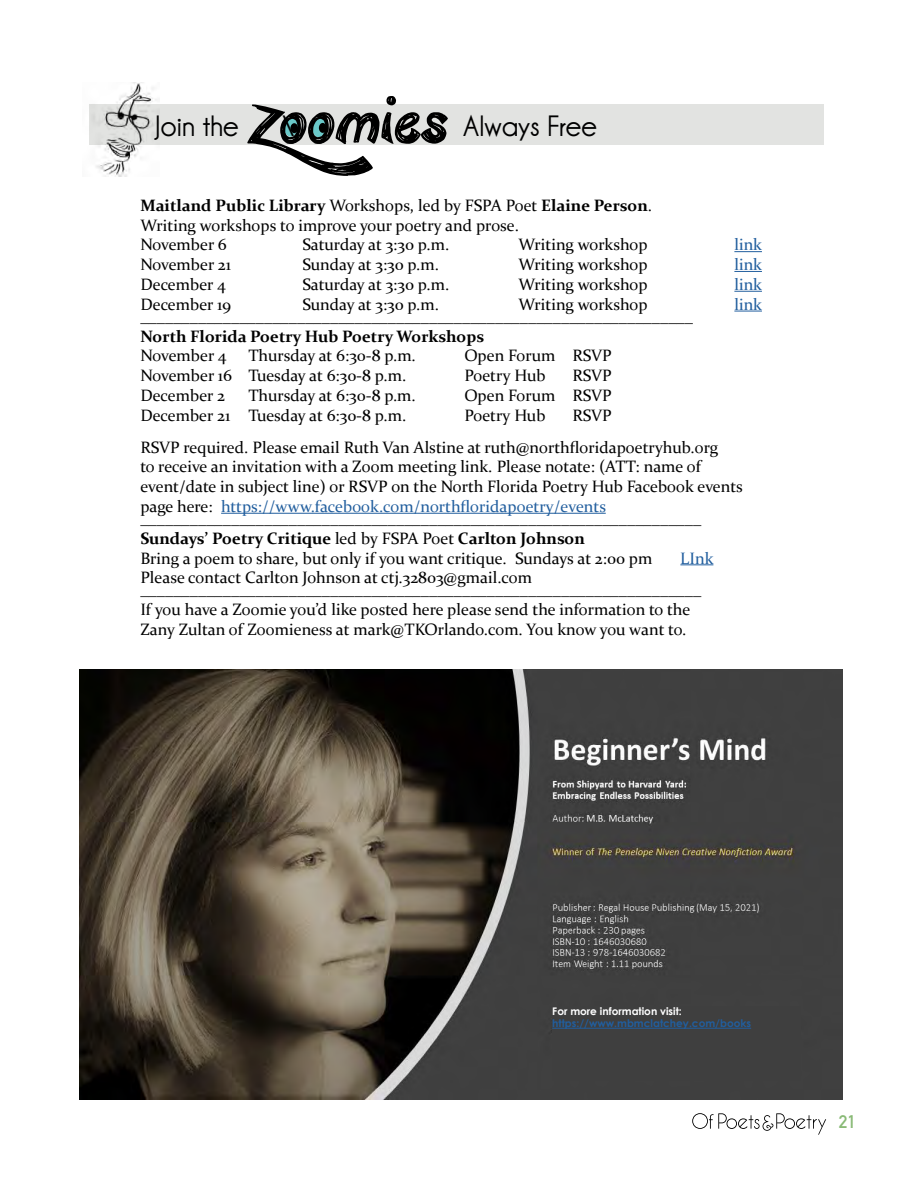
<style>
.page{position:relative;width:918px;height:1188px;background:#fff}
.page>*{position:absolute;margin:0;border:0;box-sizing:border-box;transform-origin:0 0}
.t1{font:700 30px "Champagne&Limousines";color:#000}
.t2{font:18px "DIN Mittelschrift Std";color:#89ba76}
.t3{font:16.5px/19.8px "Constantia";color:#000}
.t4{font:700 16.5px "Constantia";color:#000}
.t5{font:16.5px "Constantia";color:#215e9e}
.t6{font:700 10.5px "Century Gothic";color:#215e9e}
.t7{font:700 10.5px "Century Gothic";color:#fff}
.s1{font-weight:700}
.s2{color:#215e9e}
</style>
<div class="page">
<svg style="left:692px;top:1113px;width:134px;height:22px"></svg>
<div style="left:89px;top:105px;width:735px;height:40px;background:#e2e3e1"></div>
<svg style="left:247px;top:96px;width:201px;height:80px"></svg>
<div style="left:290px;top:123px;width:8px;height:10px;background:#000;border-radius:50%"></div>
<div style="left:319px;top:123px;width:8px;height:10px;background:#000;border-radius:50%"></div>
<img style="left:89px;top:83px;width:71px;height:94px">
<svg style="left:734px;top:251px;width:28px;height:1px"></svg>
<svg style="left:734px;top:271px;width:28px;height:1px"></svg>
<svg style="left:734px;top:291px;width:28px;height:1px"></svg>
<svg style="left:734px;top:311px;width:28px;height:1px"></svg>
<hr style="left:221px;top:513px;width:385px;height:1px;background:#215e9e">
<hr style="left:680px;top:564px;width:33px;height:1px;background:#215e9e">
<img style="left:80px;top:670px;width:763px;height:429px">
<div style="left:552px;top:1007px;width:249px;height:74px;background:#3f3f3f"></div>
<hr style="left:552px;top:1028px;width:199px;height:1px;background:#215e9e">
<h1 class="t1" style="left:156px;top:109px;width:85px">Join the</h1>
<h1 class="t1" style="left:283px;top:109px;width:11px">\</h1>
<h1 class="t1" style="left:463px;top:109px;width:136px">Always Free</h1>
<p class="t3" style="left:140px;top:195px;width:513px"><span class="s1">Maitland Public Library</span> Workshops, led by FSPA Poet <span class="s1">Elaine Person</span>.<br>Writing workshops to improve your poetry and prose.<br>November 6</p>
<p class="t3" style="left:302px;top:234px;width:148px">Saturday at 3:30 p.m.</p>
<p class="t3" style="left:518px;top:234px;width:131px">Writing workshop</p>
<p class="t5" style="left:734px;top:234px;width:29px">link</p>
<p class="t3" style="left:140px;top:254px;width:92px">November 21</p>
<p class="t3" style="left:302px;top:254px;width:138px">Sunday at 3:30 p.m.</p>
<p class="t3" style="left:518px;top:254px;width:131px">Writing workshop</p>
<p class="t5" style="left:734px;top:253px;width:29px">link</p>
<p class="t3" style="left:140px;top:274px;width:87px">December 4</p>
<p class="t3" style="left:302px;top:274px;width:148px">Saturday at 3:30 p.m.</p>
<p class="t3" style="left:518px;top:274px;width:131px">Writing workshop</p>
<p class="t5" style="left:734px;top:273px;width:29px">link</p>
<p class="t3" style="left:140px;top:294px;width:92px">December 19</p>
<p class="t3" style="left:302px;top:294px;width:138px">Sunday at 3:30 p.m.</p>
<p class="t3" style="left:518px;top:294px;width:131px">Writing workshop</p>
<p class="t5" style="left:734px;top:293px;width:29px">link</p>
<p class="t3" style="left:140px;top:306px;width:554px">___________________________________________________________________</p>
<p class="t4" style="left:140px;top:325px;width:345px">North Florida Poetry Hub Poetry Workshops</p>
<p class="t3" style="left:140px;top:345px;width:88px">November 4</p>
<p class="t3" style="left:248px;top:345px;width:169px">Thursday at 6:30-8 p.m.</p>
<p class="t3" style="left:464px;top:345px;width:149px">Open Forum RSVP</p>
<p class="t3" style="left:140px;top:365px;width:268px">November 16 Tuesday at 6:30-8 p.m.</p>
<p class="t3" style="left:464px;top:365px;width:83px">Poetry Hub</p>
<p class="t3" style="left:572px;top:365px;width:41px">RSVP</p>
<p class="t3" style="left:140px;top:385px;width:86px">December 2</p>
<p class="t3" style="left:248px;top:385px;width:169px">Thursday at 6:30-8 p.m.</p>
<p class="t3" style="left:464px;top:385px;width:149px">Open Forum RSVP</p>
<p class="t3" style="left:140px;top:405px;width:268px">December 21 Tuesday at 6:30-8 p.m.</p>
<p class="t3" style="left:464px;top:405px;width:83px">Poetry Hub</p>
<p class="t3" style="left:140px;top:399px;width:579px;line-height:31.8px;text-indent:432px">RSVP<br>RSVP required. Please email Ruth Van Alstine at ruth@northfloridapoetryhub.org</p>
<p class="t3" style="left:140px;top:456px;width:604px">to receive an invitation with a Zoom meeting link. Please notate: (ATT: name of event/date in subject line) or RSVP on the North Florida Poetry Hub Facebook events page here: <span class="s2">https://www.facebook.com/northfloridapoetry/events</span></p>
<p class="t3" style="left:140px;top:508px;width:562px">____________________________________________________________________<br><span class="s1">Sundays’ Poetry Critique</span> led by FSPA Poet <span class="s1">Carlton Johnson<br></span>Bring a poem to share, but only if you want critique. Sundays at 2:00 pm</p>
<p class="t5" style="left:680px;top:547px;width:35px">LInk</p>
<p class="t3" style="left:140px;top:571px;width:562px;line-height:12px">Please contact Carlton Johnson at ctj.32803@gmail.com ____________________________________________________________________</p>
<p class="t3" style="left:140px;top:599px;width:552px">If you have a Zoomie you’d like posted here please send the information to the<br>Zany Zultan of Zoomieness at mark@TKOrlando.com. You know you want to.</p>
<p class="t7" style="left:552px;top:1004px;width:131px">For more information visit:</p>
<p class="t6" style="left:552px;top:1017px;width:200px">https://www.mbmclatchey.com/books</p>
<p class="t2" style="left:839px;top:1112px;width:19px">21</p>
</div>
